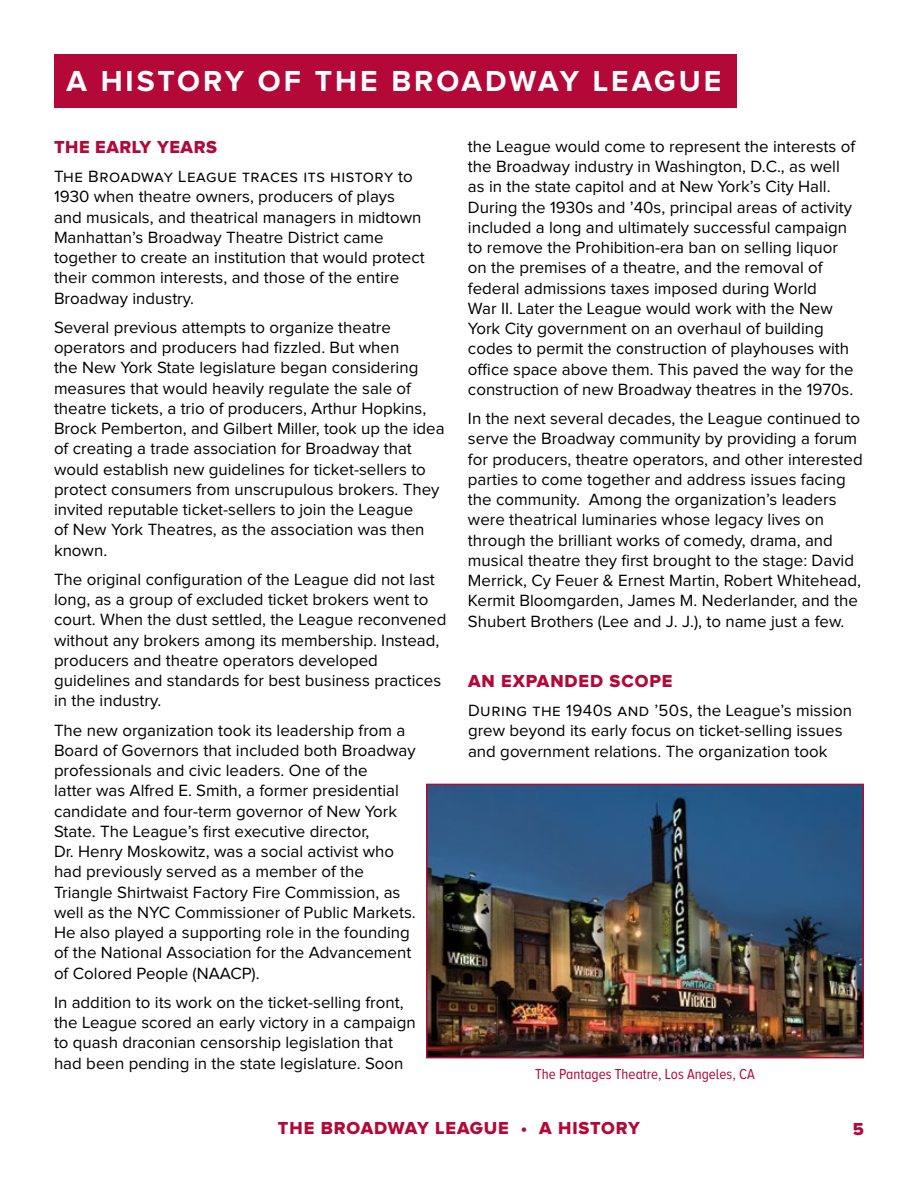
<style>
.page{position:relative;width:918px;height:1188px;background:#fff}
.page>*{position:absolute;margin:0;border:0;box-sizing:border-box;transform-origin:0 0}
.t1{font:700 30px "Proxima Nova";letter-spacing:.1em;color:#fff}
.t2{font:18px "Proxima Nova A Extrabld";letter-spacing:.05em;color:#b30838}
.t3{font:18px "Proxima Nova A Extrabld";letter-spacing:.03em;color:#b30838}
.t4{font:16.8px/20.2px "Proxima Nova";color:#000}
.t5{font:16.8px/20.2px "Proxima Nova";letter-spacing:.03em;color:#000}
.t6{font:15px "Proxima Nova A Cond";color:#b30838}
</style>
<div class="page">
<img style="left:429px;top:787px;width:432px;height:268px">
<div style="left:426px;top:784px;width:438px;height:274px;border:2px solid #b30838"></div>
<div style="left:54px;top:54px;width:682px;height:54px;background:#b30838"></div>
<h1 class="t1" style="left:66px;top:64px;width:656px">A HISTORY OF THE BROADWAY LEAGUE</h1>
<p class="t3" style="left:54px;top:136px;width:165px">THE EARLY YEARS</p>
<p class="t4" style="left:54px;top:167px;width:372px">The Broadway League traces its history to 1930 when theatre owners, producers of plays and musicals, and theatrical managers in midtown Manhattan’s Broadway Theatre District came together to create an institution that would protect their common interests, and those of the entire Broadway industry.</p>
<p class="t4" style="left:54px;top:318px;width:392px">Several previous attempts to organize theatre operators and producers had fizzled. But when<br>the New York State legislature began considering measures that would heavily regulate the sale of theatre tickets, a trio of producers, Arthur Hopkins, Brock Pemberton, and Gilbert Miller, took up the idea of creating a trade association for Broadway that would establish new guidelines for ticket-sellers to protect consumers from unscrupulous brokers. They invited reputable ticket-sellers to join the League<br>of New York Theatres, as the association was then known.</p>
<p class="t4" style="left:54px;top:570px;width:394px">The original configuration of the League did not last long, as a group of excluded ticket brokers went to court. When the dust settled, the League reconvened without any brokers among its membership. Instead, producers and theatre operators developed guidelines and standards for best business practices in the industry.</p>
<p class="t4" style="left:54px;top:721px;width:363px">The new organization took its leadership from a Board of Governors that included both Broadway professionals and civic leaders. One of the<br>latter was Alfred E. Smith, a former presidential candidate and four-term governor of New York State. The League’s first executive director,<br>Dr. Henry Moskowitz, was a social activist who had previously served as a member of the Triangle Shirtwaist Factory Fire Commission, as well as the NYC Commissioner of Public Markets.<br>He also played a supporting role in the founding of the National Association for the Advancement of Colored People (NAACP).</p>
<p class="t4" style="left:54px;top:993px;width:363px">In addition to its work on the ticket-selling front, the League scored an early victory in a campaign to quash draconian censorship legislation that had been pending in the state legislature. Soon</p>
<p class="t4" style="left:468px;top:137px;width:390px">the League would come to represent the interests of the Broadway industry in Washington, D.C., as well as in the state capitol and at New York’s City Hall.<br>During the 1930s and ’40s, principal areas of activity included a long and ultimately successful campaign to remove the Prohibition-era ban on selling liquor on the premises of a theatre, and the removal of federal admissions taxes imposed during World<br>War II. Later the League would work with the New York City government on an overhaul of building codes to permit the construction of playhouses with office space above them. This paved the way for the construction of new Broadway theatres in the 1970s.</p>
<p class="t4" style="left:468px;top:409px;width:396px">In the next several decades, the League continued to serve the Broadway community by providing a forum for producers, theatre operators, and other interested parties to come together and address issues facing the community. Among the organization’s leaders were theatrical luminaries whose legacy lives on through the brilliant works of comedy, drama, and musical theatre they first brought to the stage: David Merrick, Cy Feuer &amp; Ernest Martin, Robert Whitehead, Kermit Bloomgarden, James M. Nederlander, and the Shubert Brothers (Lee and J. J.), to name just a few.</p>
<p class="t2" style="left:468px;top:671px;width:206px">AN EXPANDED SCOPE</p>
<p class="t5" style="left:468px;top:701px;width:386px">During the 1940s and ’50s, the League’s mission grew beyond its early focus on ticket-selling issues and government relations. The organization took</p>
<p class="t6" style="left:535px;top:1066px;width:221px">The Pantages Theatre, Los Angeles, CA</p>
<p class="t2" style="left:278px;top:1118px;width:364px">THE BROADWAY LEAGUE • A HISTORY</p>
<p class="t2" style="left:853px;top:1118px;width:13px">5</p>
</div>
